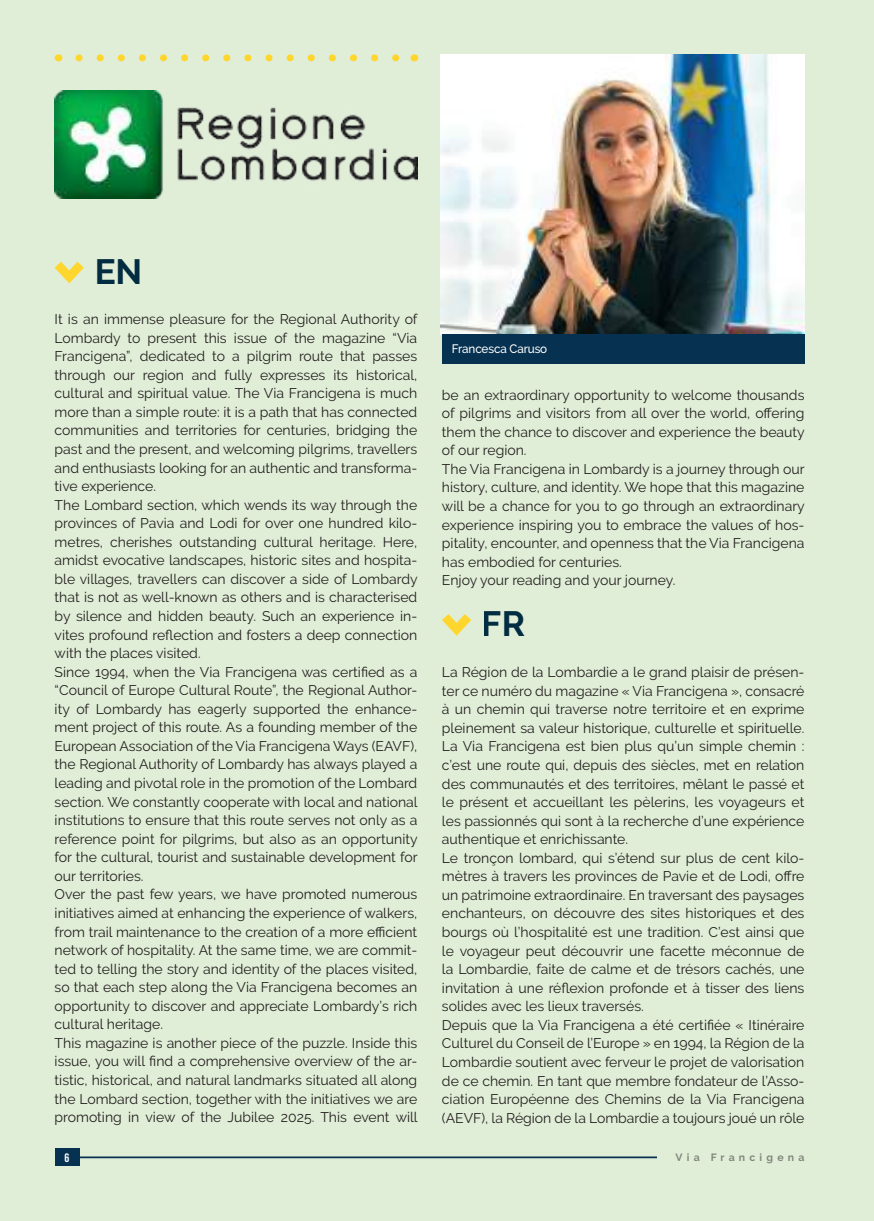
<style>
.page{position:relative;width:874px;height:1221px;background:#fff}
.page>*{position:absolute;margin:0;border:0;box-sizing:border-box;transform-origin:0 0}
.t1{font:700 35px "Raleway";color:#03304e}
.t2{font:14px/18.6px "Raleway";color:#241f1f}
.t3{font:500 12.25px "Raleway";letter-spacing:-.01em;color:#fff;scale:.95 1}
.t4{font:12.25px "Bebas Neue";color:#fff}
.t5{font:700 10.5px "Raleway";letter-spacing:.4em;color:#241f1f}
</style>
<div class="page">
<div style="left:0;top:0;width:858px;height:1220px;background:#e0eed7"></div>
<div style="left:858px;top:0;width:15px;height:1220px;background:#e0eed7"></div>
<div style="left:55px;top:1148px;width:24px;height:17px;background:#063150"></div>
<hr style="left:79px;top:1156px;width:577px;height:2px;background:#063150">
<svg style="left:79px;top:54px;width:321px;height:7px"></svg>
<svg style="left:54px;top:261px;width:30px;height:23px"></svg>
<svg style="left:442px;top:614px;width:29px;height:22px"></svg>
<img style="left:440px;top:54px;width:364px;height:280px">
<img style="left:55px;top:91px;width:362px;height:108px">
<div style="left:441px;top:334px;width:363px;height:29px;background:#063150"></div>
<h1 class="t1" style="left:94px;top:251px;width:49px">EN</h1>
<p class="t2" style="left:55px;top:310px;width:364px">It is an immense pleasure for the Regional Authority of Lombardy to present this issue of the magazine “Via Francigena”, dedicated to a pilgrim route that passes through our region and fully expresses its historical, cultural and spiritual value. The Via Francigena is much more than a simple route: it is a path that has connected communities and territories for centuries, bridging the past and the present, and welcoming pilgrims, travellers and enthusiasts looking for an authentic and transforma&shy;tive experience.<br>The Lombard section, which wends its way through the provinces of Pavia and Lodi for over one hundred kilo&shy;metres, cherishes outstanding cultural heritage. Here, amidst evocative landscapes, historic sites and hospita&shy;ble villages, travellers can discover a side of Lombardy that is not as well-known as others and is characterised by silence and hidden beauty. Such an experience in&shy;vites profound reflection and fosters a deep connection with the places visited.<br>Since 1994, when the Via Francigena was certified as a “Council of Europe Cultural Route”, the Regional Author&shy;ity of Lombardy has eagerly supported the enhance&shy;ment project of this route. As a founding member of the European Association of the Via Francigena Ways (EAVF), the Regional Authority of Lombardy has always played a leading and pivotal role in the promotion of the Lombard section. We constantly cooperate with local and national institutions to ensure that this route serves not only as a reference point for pilgrims, but also as an opportunity for the cultural, tourist and sustainable development for our territories.<br>Over the past few years, we have promoted numerous initiatives aimed at enhancing the experience of walkers, from trail maintenance to the creation of a more efficient network of hospitality. At the same time, we are commit&shy;ted to telling the story and identity of the places visited, so that each step along the Via Francigena becomes an opportunity to discover and appreciate Lombardy’s rich cultural heritage.<br>This magazine is another piece of the puzzle. Inside this issue, you will find a comprehensive overview of the ar&shy;tistic, historical, and natural landmarks situated all along the Lombard section, together with the initiatives we are promoting in view of the Jubilee 2025. This event will</p>
<p class="t3" style="left:451px;top:341px;width:102px">Francesca Caruso</p>
<p class="t2" style="left:441px;top:385px;width:364px">be an extraordinary opportunity to welcome thousands of pilgrims and visitors from all over the world, offering them the chance to discover and experience the beauty of our region.<br>The Via Francigena in Lombardy is a journey through our history, culture, and identity. We hope that this magazine will be a chance for you to go through an extraordinary experience inspiring you to embrace the values of hos&shy;pitality, encounter, and openness that the Via Francigena has embodied for centuries.<br>Enjoy your reading and your journey.</p>
<h1 class="t1" style="left:481px;top:603px;width:45px">FR</h1>
<p class="t2" style="left:441px;top:663px;width:364px">La Région de la Lombardie a le grand plaisir de présen&shy;ter ce numéro du magazine « Via Francigena », consacré à un chemin qui traverse notre territoire et en exprime pleinement sa valeur historique, culturelle et spirituelle.<br>La Via Francigena est bien plus qu’un simple chemin : c’est une route qui, depuis des siècles, met en relation des communautés et des territoires, mêlant le passé et le présent et accueillant les pèlerins, les voyageurs et les passionnés qui sont à la recherche d’une expérience authentique et enrichissante.<br>Le tronçon lombard, qui s’étend sur plus de cent kilo&shy;mètres à travers les provinces de Pavie et de Lodi, offre un patrimoine extraordinaire. En traversant des paysages enchanteurs, on découvre des sites historiques et des bourgs où l’hospitalité est une tradition. C’est ainsi que le voyageur peut découvrir une facette méconnue de la Lombardie, faite de calme et de trésors cachés, une invitation à une réflexion profonde et à tisser des liens solides avec les lieux traversés.<br>Depuis que la Via Francigena a été certifiée « Itinéraire Culturel du Conseil de l’Europe » en 1994, la Région de la Lombardie soutient avec ferveur le projet de valorisation de ce chemin. En tant que membre fondateur de l’Asso&shy;ciation Européenne des Chemins de la Via Francigena (AEVF), la Région de la Lombardie a toujours joué un rôle</p>
<p class="t4" style="left:65px;top:1150px;width:6px">6</p>
<p class="t5" style="left:675px;top:1151px;width:130px">Via Francigena</p>
</div>
